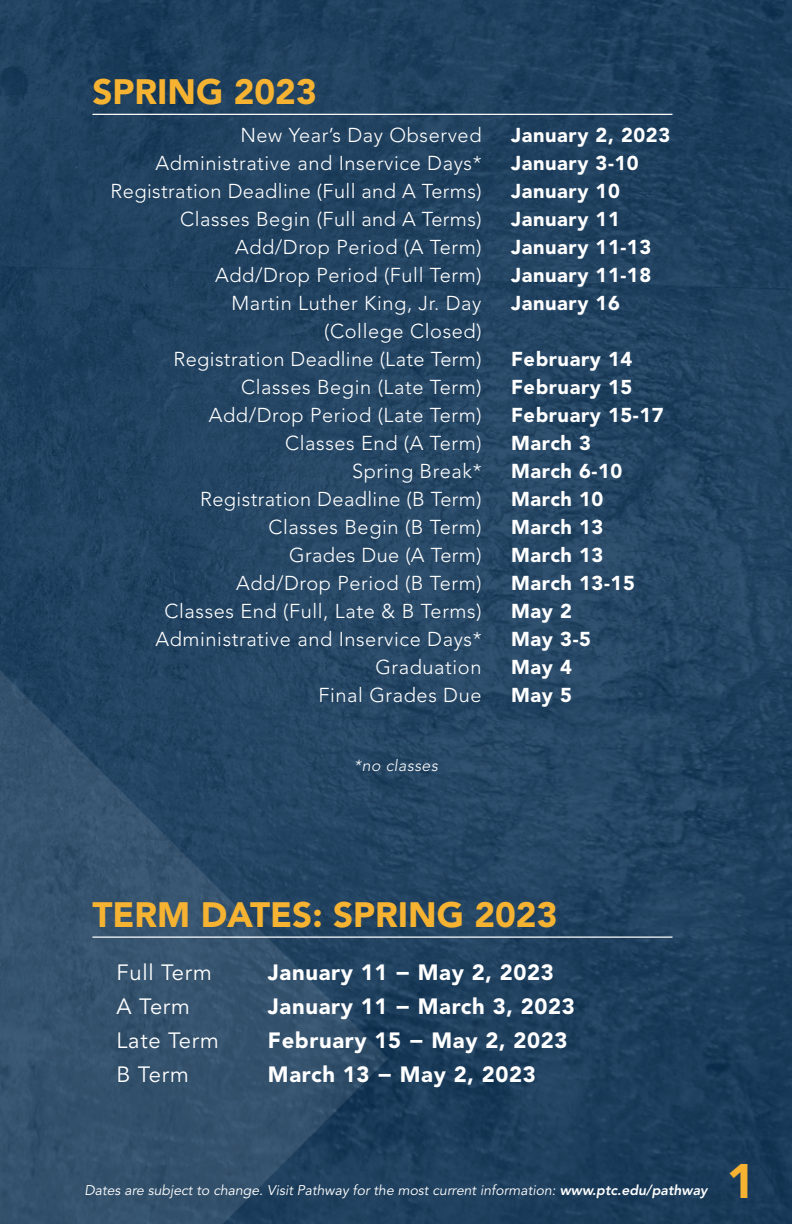
<style>
.page{position:relative;width:792px;height:1224px;background:#fff}
.page>*{position:absolute;margin:0;border:0;box-sizing:border-box;transform-origin:0 0}
.t1{font:900 48px "Avenir LT Std";color:#f6b332}
.t2{font:900 35px "Avenir LT Std";color:#f6b332}
.t3{font:900 22px "Avenir LT Std";letter-spacing:.03em;color:#fff}
.t4{font:22px "Avenir LT Std";letter-spacing:.03em;color:#fff}
.t5{font:300 20px/28px "Avenir LT Std";letter-spacing:.03em;color:#fff;text-align:right}
.t6{font:900 20px/28px "Avenir LT Std";letter-spacing:.03em;color:#fff}
.t7{font:italic 300 16px "Avenir LT Std";letter-spacing:.03em;color:#fff}
.t8{font:italic 14px "Avenir LT Std";color:#fff}
.s1{font-weight:800}
</style>
<div class="page">
<img style="left:0;top:0;width:792px;height:1224px">
<svg style="left:0;top:516px;width:388px;height:708px;background:#2b4a67"></svg>
<hr style="left:92px;top:114px;width:581px;height:1px;background:#fff">
<hr style="left:92px;top:937px;width:581px;height:1px;background:#fff">
<h2 class="t2" style="left:92px;top:71px;width:226px">SPRING 2023</h2>
<p class="t5" style="left:111px;top:121px;width:372px">New Year’s Day Observed<br>Administrative and Inservice Days*<br>Registration Deadline (Full and A Terms)<br>Classes Begin (Full and A Terms)<br>Add/Drop Period (A Term)<br>Add/Drop Period (Full Term)<br>Martin Luther King, Jr. Day<br>(College Closed)<br>Registration Deadline (Late Term)<br>Classes Begin (Late Term)<br>Add/Drop Period (Late Term)<br>Classes End (A Term)<br>Spring Break*<br>Registration Deadline (B Term)<br>Classes Begin (B Term)<br>Grades Due (A Term)<br>Add/Drop Period (B Term)<br>Classes End (Full, Late &amp; B Terms)<br>Administrative and Inservice Days*<br>Graduation<br>Final Grades Due</p>
<p class="t7" style="left:354px;top:756px;width:85px">*no classes</p>
<p class="t6" style="left:511px;top:121px;width:161px">January 2, 2023<br>January 3-10<br>January 10<br>January 11<br>January 11-13<br>January 11-18<br>January 16</p>
<p class="t6" style="left:511px;top:345px;width:154px">February 14<br>February 15<br>February 15-17<br>March 3<br>March 6-10<br>March 10<br>March 13<br>March 13<br>March 13-15<br>May 2<br>May 3-5<br>May 4<br>May 5</p>
<h2 class="t2" style="left:92px;top:894px;width:467px">TERM DATES: SPRING 2023</h2>
<p class="t4" style="left:117px;top:960px;width:97px">Full Term</p>
<p class="t3" style="left:268px;top:959px;width:287px">January 11 − May 2, 2023</p>
<p class="t4" style="left:117px;top:994px;width:75px">A Term</p>
<p class="t3" style="left:268px;top:993px;width:308px">January 11 − March 3, 2023</p>
<p class="t4" style="left:117px;top:1028px;width:104px">Late Term</p>
<p class="t3" style="left:268px;top:1027px;width:301px">February 15 − May 2, 2023</p>
<p class="t4" style="left:117px;top:1062px;width:74px">B Term</p>
<p class="t3" style="left:268px;top:1061px;width:269px">March 13 − May 2, 2023</p>
<p class="t8" style="left:84px;top:1182px;width:625px">Dates are subject to change. Visit Pathway for the most current information: <span class="s1">www.ptc.edu/pathway</span></p>
<h1 class="t1" style="left:727px;top:1153px;width:30px">1</h1>
</div>
